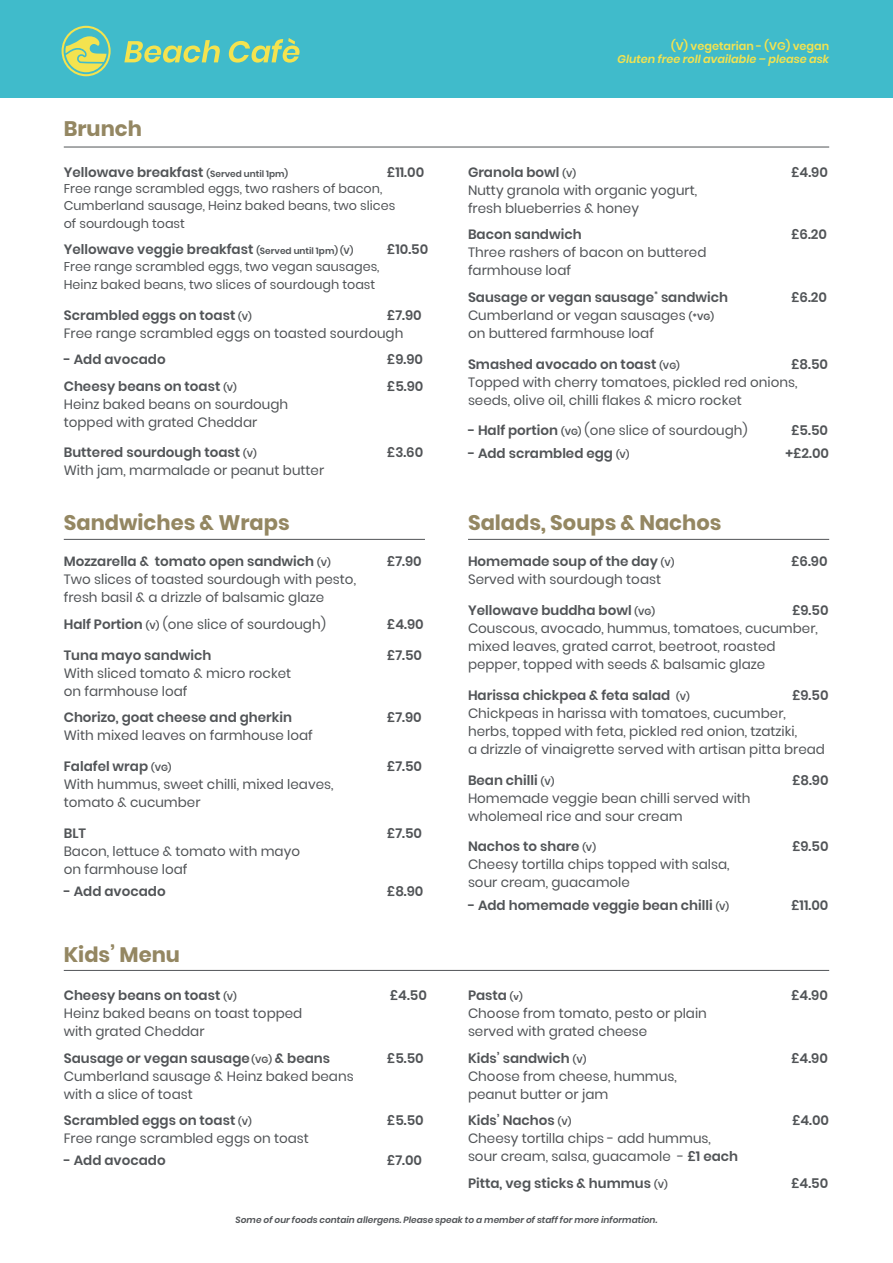
<style>
.page{position:relative;width:893px;height:1263px;background:#fff}
.page>*{position:absolute;margin:0;border:0;box-sizing:border-box;transform-origin:0 0}
.t1{font:700 21px "Poppins";color:#948762}
.t2{font:13.5px/18px "Poppins";color:#515457}
.t3{font:600 13.5px "Poppins";color:#515457}
.t4{font:12.75px/16.5px "Poppins";color:#515457}
.t5{font:italic 600 11.25px "Poppins";color:#f4e34f}
.t6{font:600 11.25px "Poppins";color:#f4e34f}
.t7{font:italic 600 9px "Poppins";color:#515457}
.s1{font-size:9px}
.s2{font-weight:600}
.s3{font-weight:600;font-size:9px}
</style>
<div class="page">
<div style="left:0;top:0;width:893px;height:98px;background:#40bbcb"></div>
<svg style="left:124px;top:38px;width:176px;height:25px"></svg>
<hr style="left:64px;top:147px;width:765px;height:1px;background:#515457">
<hr style="left:64px;top:539px;width:361px;height:1px;background:#515457">
<hr style="left:468px;top:539px;width:361px;height:1px;background:#515457">
<hr style="left:64px;top:970px;width:765px;height:1px;background:#515457">
<svg style="left:62px;top:26px;width:49px;height:50px"></svg>
<p class="t1" style="left:64px;top:116px;width:80px">Brunch</p>
<p class="t3" style="left:64px;top:164px;width:226px">Yellowave breakfast <span class="s1">(Served until 1pm)</span></p>
<p class="t3" style="left:387px;top:164px;width:39px">£11.00</p>
<p class="t4" style="left:64px;top:181px;width:333px">Free range scrambled eggs, two rashers of bacon,<br>Cumberland sausage, Heinz baked beans, two slices</p>
<p class="t4" style="left:64px;top:215px;width:123px">of sourdough toast</p>
<p class="t3" style="left:64px;top:242px;width:291px">Yellowave veggie breakfast <span class="s1">(Served until 1pm) (V)</span></p>
<p class="t3" style="left:387px;top:242px;width:43px">£10.50</p>
<p class="t4" style="left:64px;top:257px;width:317px;line-height:18px">Free range scrambled eggs, two vegan sausages,<br>Heinz baked beans, two slices of sourdough toast</p>
<p class="t3" style="left:64px;top:307px;width:190px">Scrambled eggs on toast <span class="s1">(V)</span></p>
<p class="t2" style="left:64px;top:306px;width:359px;text-indent:323px"><span class="s2">£7.90<br></span>Free range scrambled eggs on toasted sourdough</p>
<p class="t3" style="left:64px;top:352px;width:103px">- Add avocado</p>
<p class="t3" style="left:387px;top:352px;width:38px">£9.90</p>
<p class="t3" style="left:64px;top:378px;width:175px">Cheesy beans on toast <span class="s1">(V)</span></p>
<p class="t3" style="left:387px;top:378px;width:38px">£5.90</p>
<p class="t2" style="left:64px;top:395px;width:226px">Heinz baked beans on sourdough topped with grated Cheddar</p>
<p class="t3" style="left:64px;top:445px;width:195px">Buttered sourdough toast <span class="s1">(V)</span></p>
<p class="t3" style="left:387px;top:445px;width:38px">£3.60</p>
<p class="t2" style="left:64px;top:462px;width:262px">With jam, marmalade or peanut butter</p>
<p class="t6" style="left:671px;top:39px;width:160px">(V) vegetarian - (VG) vegan</p>
<p class="t5" style="left:617px;top:53px;width:213px">Gluten free roll available – please ask</p>
<p class="t3" style="left:468px;top:164px;width:109px">Granola bowl <span class="s1">(V)</span></p>
<p class="t3" style="left:791px;top:164px;width:38px">£4.90</p>
<p class="t2" style="left:468px;top:181px;width:231px">Nutty granola with organic yogurt, fresh blueberries &amp; honey</p>
<p class="t3" style="left:468px;top:227px;width:115px">Bacon sandwich</p>
<p class="t3" style="left:791px;top:227px;width:37px">£6.20</p>
<p class="t2" style="left:468px;top:244px;width:240px">Three rashers of bacon on buttered farmhouse loaf</p>
<p class="t3" style="left:468px;top:289px;width:262px">Sausage or vegan sausage<sup>*</sup> sandwich</p>
<p class="t3" style="left:791px;top:289px;width:37px">£6.20</p>
<p class="t2" style="left:468px;top:306px;width:247px">Cumberland or vegan sausages <span class="s3">(*VG) </span>on buttered farmhouse loaf</p>
<p class="t3" style="left:468px;top:356px;width:213px">Smashed avocado on toast <span class="s1">(VG)</span></p>
<p class="t3" style="left:791px;top:356px;width:38px">£8.50</p>
<p class="t2" style="left:468px;top:373px;width:331px">Topped with cherry tomatoes, pickled red onions, seeds, olive oil, chilli flakes &amp; micro rocket</p>
<p class="t2" style="left:468px;top:422px;width:281px"><span class="s2">- Half portion</span> <span class="s3">(VG)</span> (one slice of sourdough)</p>
<p class="t3" style="left:791px;top:423px;width:38px">£5.50</p>
<p class="t3" style="left:468px;top:445px;width:163px">- Add scrambled egg <span class="s1">(V)</span></p>
<p class="t3" style="left:785px;top:445px;width:45px">+£2.00</p>
<p class="t1" style="left:64px;top:510px;width:227px">Sandwiches &amp; Wraps</p>
<p class="t1" style="left:468px;top:510px;width:255px">Salads, Soups &amp; Nachos</p>
<p class="t3" style="left:64px;top:554px;width:268px">Mozzarella &amp; tomato open sandwich <span class="s1">(V)</span></p>
<p class="t3" style="left:387px;top:554px;width:36px">£7.90</p>
<p class="t2" style="left:64px;top:570px;width:294px">Two slices of toasted sourdough with pesto, fresh basil &amp; a drizzle of balsamic glaze</p>
<p class="t2" style="left:64px;top:615px;width:264px"><span class="s2">Half Portion</span> <span class="s3">(V)</span> (one slice of sourdough)</p>
<p class="t3" style="left:387px;top:616px;width:38px">£4.90</p>
<p class="t3" style="left:64px;top:647px;width:149px">Tuna mayo sandwich</p>
<p class="t3" style="left:387px;top:647px;width:37px">£7.50</p>
<p class="t2" style="left:64px;top:664px;width:229px">With sliced tomato &amp; micro rocket on farmhouse loaf</p>
<p class="t3" style="left:64px;top:709px;width:230px">Chorizo, goat cheese and gherkin</p>
<p class="t3" style="left:387px;top:709px;width:36px">£7.90</p>
<p class="t2" style="left:64px;top:726px;width:251px">With mixed leaves on farmhouse loaf</p>
<p class="t3" style="left:64px;top:758px;width:109px">Falafel wrap <span class="s1">(VG)</span></p>
<p class="t3" style="left:387px;top:758px;width:37px">£7.50</p>
<p class="t2" style="left:64px;top:775px;width:271px">With hummus, sweet chilli, mixed leaves, tomato &amp; cucumber</p>
<p class="t3" style="left:64px;top:825px;width:24px">BLT</p>
<p class="t3" style="left:387px;top:825px;width:37px">£7.50</p>
<p class="t2" style="left:64px;top:842px;width:238px">Bacon, lettuce &amp; tomato with mayo on farmhouse loaf</p>
<p class="t3" style="left:64px;top:883px;width:103px">- Add avocado</p>
<p class="t3" style="left:387px;top:883px;width:38px">£8.90</p>
<p class="t3" style="left:468px;top:554px;width:208px">Homemade soup of the day <span class="s1">(V)</span></p>
<p class="t3" style="left:791px;top:554px;width:38px">£6.90</p>
<p class="t2" style="left:468px;top:570px;width:195px">Served with sourdough toast</p>
<p class="t3" style="left:468px;top:602px;width:189px">Yellowave buddha bowl <span class="s1">(VG)</span></p>
<p class="t3" style="left:792px;top:602px;width:38px">£9.50</p>
<p class="t2" style="left:468px;top:619px;width:351px">Couscous, avocado, hummus, tomatoes, cucumber, mixed leaves, grated carrot, beetroot, roasted pepper, topped with seeds &amp; balsamic glaze</p>
<p class="t3" style="left:468px;top:687px;width:223px">Harissa chickpea &amp; feta salad <span class="s1">(V)</span></p>
<p class="t3" style="left:792px;top:687px;width:38px">£9.50</p>
<p class="t2" style="left:468px;top:704px;width:358px">Chickpeas in harissa with tomatoes, cucumber, herbs, topped with feta, pickled red onion, tzatziki,<br>a drizzle of vinaigrette served with artisan pitta bread</p>
<p class="t3" style="left:468px;top:772px;width:88px">Bean chilli <span class="s1">(V)</span></p>
<p class="t3" style="left:792px;top:772px;width:38px">£8.90</p>
<p class="t2" style="left:468px;top:789px;width:284px">Homemade veggie bean chilli served with wholemeal rice and sour cream</p>
<p class="t3" style="left:468px;top:839px;width:129px">Nachos to share <span class="s1">(V)</span></p>
<p class="t3" style="left:792px;top:839px;width:38px">£9.50</p>
<p class="t2" style="left:468px;top:856px;width:263px">Cheesy tortilla chips topped with salsa, sour cream, guacamole</p>
<p class="t3" style="left:468px;top:897px;width:263px">- Add homemade veggie bean chilli <span class="s1">(V)</span></p>
<p class="t3" style="left:791px;top:897px;width:39px">£11.00</p>
<p class="t1" style="left:64px;top:942px;width:118px">Kids’ Menu</p>
<p class="t3" style="left:64px;top:987px;width:175px">Cheesy beans on toast <span class="s1">(V)</span></p>
<p class="t3" style="left:390px;top:987px;width:39px">£4.50</p>
<p class="t2" style="left:64px;top:1004px;width:240px">Heinz baked beans on toast topped with grated Cheddar</p>
<p class="t3" style="left:64px;top:1050px;width:268px">Sausage or vegan sausage <span class="s1">(VG)</span> &amp; beans</p>
<p class="t3" style="left:387px;top:1050px;width:38px">£5.50</p>
<p class="t2" style="left:64px;top:1067px;width:291px">Cumberland sausage &amp; Heinz baked beans with a slice of toast</p>
<p class="t3" style="left:64px;top:1112px;width:190px">Scrambled eggs on toast <span class="s1">(V)</span></p>
<p class="t3" style="left:387px;top:1112px;width:38px">£5.50</p>
<p class="t2" style="left:64px;top:1129px;width:247px">Free range scrambled eggs on toast</p>
<p class="t3" style="left:64px;top:1153px;width:103px">- Add avocado</p>
<p class="t3" style="left:387px;top:1153px;width:37px">£7.00</p>
<p class="t3" style="left:468px;top:987px;width:56px">Pasta <span class="s1">(v)</span></p>
<p class="t3" style="left:791px;top:987px;width:38px">£4.90</p>
<p class="t2" style="left:468px;top:1004px;width:240px">Choose from tomato, pesto or plain served with grated cheese</p>
<p class="t3" style="left:468px;top:1050px;width:120px">Kids’ sandwich <span class="s1">(V)</span></p>
<p class="t3" style="left:791px;top:1050px;width:38px">£4.90</p>
<p class="t2" style="left:468px;top:1067px;width:210px">Choose from cheese, hummus,</p>
<p class="t2" style="left:468px;top:1085px;width:142px">peanut butter or jam</p>
<p class="t3" style="left:468px;top:1112px;width:105px">Kids’ Nachos <span class="s1">(V)</span></p>
<p class="t3" style="left:792px;top:1112px;width:39px">£4.00</p>
<p class="t2" style="left:468px;top:1129px;width:272px">Cheesy tortilla chips - add hummus, sour cream, salsa, guacamole - <span class="s2">£1 each</span></p>
<p class="t3" style="left:468px;top:1175px;width:201px">Pitta, veg sticks &amp; hummus <span class="s1">(V)</span></p>
<p class="t3" style="left:791px;top:1175px;width:39px">£4.50</p>
<p class="t7" style="left:236px;top:1214px;width:423px">Some of our foods contain allergens. Please speak to a member of staff for more information.</p>
</div>
